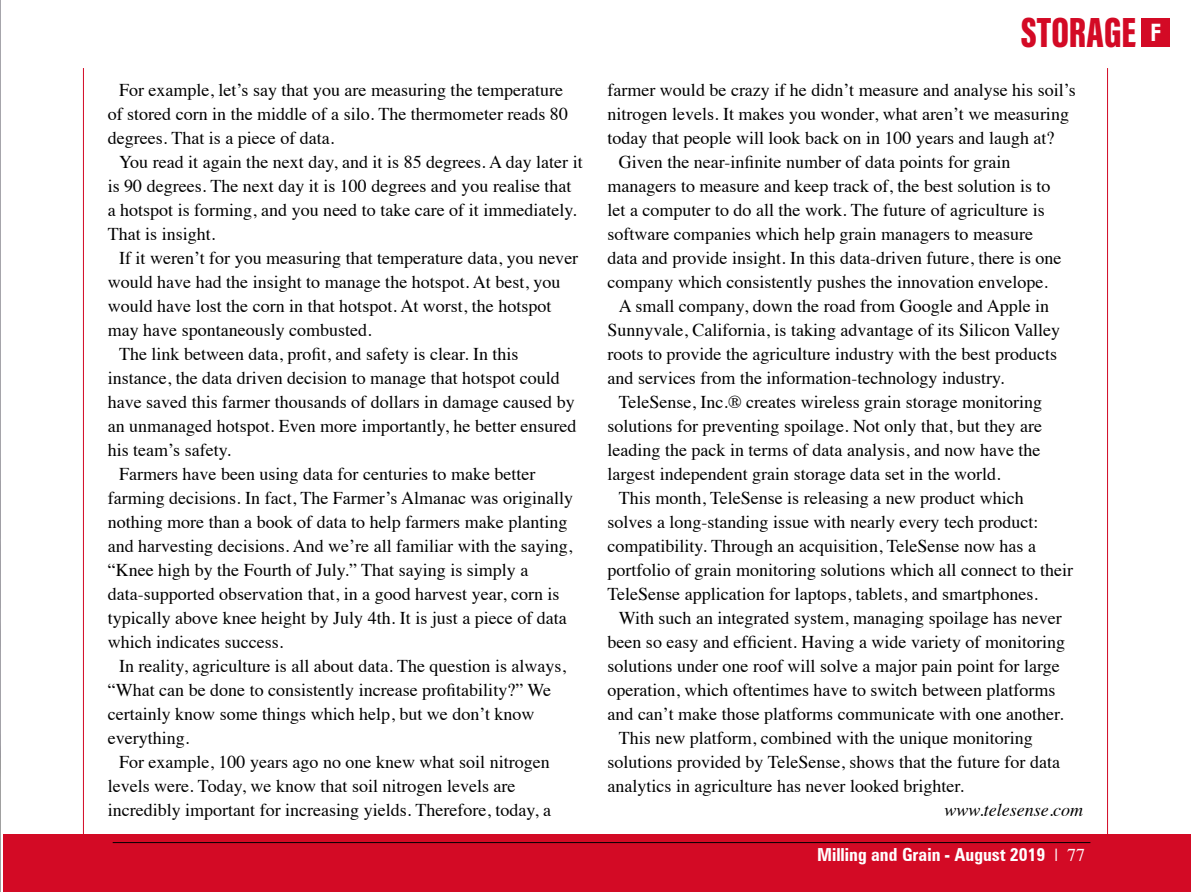
<style>
.page{position:relative;width:1191px;height:892px;background:#fff}
.page>*{position:absolute;margin:0;border:0;box-sizing:border-box;transform-origin:0 0}
.t1{font:900 43.4px "Acumin Pro Extra Cond";color:#d30a25}
.t2{font:700 24px "Century Gothic";color:#fff}
.t3{font:18px/24px "Times";color:#000}
.t4{font:700 condensed 18px "Zurich BT";color:#fff}
.t5{font:italic 18px "Times";color:#000}
.s1{font-family:"Times";font-weight:400;font-stretch:normal}
</style>
<div class="page">
<hr style="left:83px;top:68px;width:1px;height:824px;background:#d30a25">
<hr style="left:1107px;top:68px;width:1px;height:824px;background:#d30a25">
<div style="left:4px;top:834px;width:1187px;height:58px;background:#d30a25"></div>
<img style="left:0;top:0;width:1px;height:892px">
<hr style="left:113px;top:842px;width:977px;height:1px;background:#000">
<div style="left:1141px;top:18px;width:28px;height:28px;background:#d30a25"></div>
<p class="t3" style="left:108px;top:76px;width:462px;text-indent:11px">For example, let’s say that you are measuring the temperature of stored corn in the middle of a silo. The thermometer reads 80 degrees. That is a piece of data.</p>
<p class="t3" style="left:108px;top:148px;width:476px;text-indent:11px">You read it again the next day, and it is 85 degrees. A day later it is 90 degrees. The next day it is 100 degrees and you realise that a hotspot is forming, and you need to take care of it immediately.<br>That is insight.</p>
<p class="t3" style="left:119px;top:244px;width:461px">If it weren’t for you measuring that temperature data, you never</p>
<p class="t3" style="left:108px;top:268px;width:454px">would have had the insight to manage the hotspot. At best, you</p>
<p class="t3" style="left:108px;top:292px;width:445px">would have lost the corn in that hotspot. At worst, the hotspot</p>
<p class="t3" style="left:108px;top:316px;width:265px">may have spontaneously combusted.</p>
<p class="t3" style="left:119px;top:340px;width:401px">The link between data, profit, and safety is clear. In this</p>
<p class="t3" style="left:108px;top:364px;width:453px">instance, the data driven decision to manage that hotspot could</p>
<p class="t3" style="left:108px;top:388px;width:468px">have saved this farmer thousands of dollars in damage caused by</p>
<p class="t3" style="left:108px;top:412px;width:470px">an unmanaged hotspot. Even more importantly, he better ensured</p>
<p class="t3" style="left:108px;top:436px;width:125px">his team’s safety.</p>
<p class="t3" style="left:119px;top:460px;width:418px">Farmers have been using data for centuries to make better</p>
<p class="t3" style="left:108px;top:484px;width:467px">farming decisions. In fact, The Farmer’s Almanac was originally</p>
<p class="t3" style="left:108px;top:508px;width:461px">nothing more than a book of data to help farmers make planting</p>
<p class="t3" style="left:108px;top:532px;width:466px">and harvesting decisions. And we’re all familiar with the saying,</p>
<p class="t3" style="left:108px;top:556px;width:422px">“Knee high by the Fourth of July.” That saying is simply a</p>
<p class="t3" style="left:108px;top:580px;width:453px">data-supported observation that, in a good harvest year, corn is</p>
<p class="t3" style="left:108px;top:604px;width:460px">typically above knee height by July 4th. It is just a piece of data</p>
<p class="t3" style="left:108px;top:628px;width:177px">which indicates success.</p>
<p class="t3" style="left:119px;top:652px;width:448px">In reality, agriculture is all about data. The question is always,</p>
<p class="t3" style="left:108px;top:676px;width:445px">“What can be done to consistently increase profitability?” We</p>
<p class="t3" style="left:108px;top:700px;width:428px">certainly know some things which help, but we don’t know</p>
<p class="t3" style="left:108px;top:724px;width:83px">everything.</p>
<p class="t3" style="left:119px;top:748px;width:432px">For example, 100 years ago no one knew what soil nitrogen</p>
<p class="t3" style="left:108px;top:772px;width:409px">levels were. Today, we know that soil nitrogen levels are</p>
<p class="t3" style="left:108px;top:796px;width:445px">incredibly important for increasing yields. Therefore, today, a</p>
<h1 class="t1" style="left:1020px;top:6px;width:117px">STORAGE</h1>
<p class="t3" style="left:607px;top:76px;width:470px">farmer would be crazy if he didn’t measure and analyse his soil’s</p>
<p class="t3" style="left:607px;top:100px;width:463px">nitrogen levels. It makes you wonder, what aren’t we measuring</p>
<p class="t3" style="left:607px;top:124px;width:448px">today that people will look back on in 100 years and laugh at?</p>
<p class="t3" style="left:619px;top:148px;width:393px">Given the near-infinite number of data points for grain</p>
<p class="t3" style="left:607px;top:172px;width:444px">managers to measure and keep track of, the best solution is to</p>
<p class="t3" style="left:607px;top:196px;width:439px">let a computer to do all the work. The future of agriculture is</p>
<p class="t3" style="left:607px;top:220px;width:427px">software companies which help grain managers to measure</p>
<p class="t3" style="left:607px;top:244px;width:455px">data and provide insight. In this data-driven future, there is one</p>
<p class="t3" style="left:607px;top:268px;width:442px">company which consistently pushes the innovation envelope.</p>
<p class="t3" style="left:619px;top:292px;width:432px">A small company, down the road from Google and Apple in</p>
<p class="t3" style="left:607px;top:316px;width:454px">Sunnyvale, California, is taking advantage of its Silicon Valley</p>
<p class="t3" style="left:607px;top:340px;width:451px">roots to provide the agriculture industry with the best products</p>
<p class="t3" style="left:607px;top:364px;width:398px">and services from the information-technology industry.</p>
<p class="t3" style="left:619px;top:388px;width:425px">TeleSense, Inc.® creates wireless grain storage monitoring</p>
<p class="t3" style="left:607px;top:412px;width:436px">solutions for preventing spoilage. Not only that, but they are</p>
<p class="t3" style="left:607px;top:436px;width:434px">leading the pack in terms of data analysis, and now have the</p>
<p class="t3" style="left:607px;top:460px;width:395px">largest independent grain storage data set in the world.</p>
<p class="t3" style="left:619px;top:484px;width:406px">This month, TeleSense is releasing a new product which</p>
<p class="t3" style="left:607px;top:508px;width:432px">solves a long-standing issue with nearly every tech product:</p>
<p class="t3" style="left:607px;top:532px;width:430px">compatibility. Through an acquisition, TeleSense now has a</p>
<p class="t3" style="left:607px;top:556px;width:467px">portfolio of grain monitoring solutions which all connect to their</p>
<p class="t3" style="left:607px;top:580px;width:432px">TeleSense application for laptops, tablets, and smartphones.</p>
<p class="t3" style="left:619px;top:604px;width:444px">With such an integrated system, managing spoilage has never</p>
<p class="t3" style="left:607px;top:628px;width:459px">been so easy and efficient. Having a wide variety of monitoring</p>
<p class="t3" style="left:607px;top:652px;width:454px">solutions under one roof will solve a major pain point for large</p>
<p class="t3" style="left:607px;top:676px;width:449px">operation, which oftentimes have to switch between platforms</p>
<p class="t3" style="left:607px;top:700px;width:458px">and can’t make those platforms communicate with one another.</p>
<p class="t3" style="left:619px;top:724px;width:415px">This new platform, combined with the unique monitoring</p>
<p class="t3" style="left:607px;top:748px;width:454px">solutions provided by TeleSense, shows that the future for data</p>
<p class="t3" style="left:607px;top:772px;width:358px">analytics in agriculture has never looked brighter.</p>
<p class="t5" style="left:944px;top:794px;width:140px">www.telesense.com</p>
<p class="t4" style="left:817px;top:843px;width:269px">Milling and Grain - August 2019 <span class="s1">| 77</span></p>
<h2 class="t2" style="left:1149px;top:14px;width:13px">F</h2>
</div>
